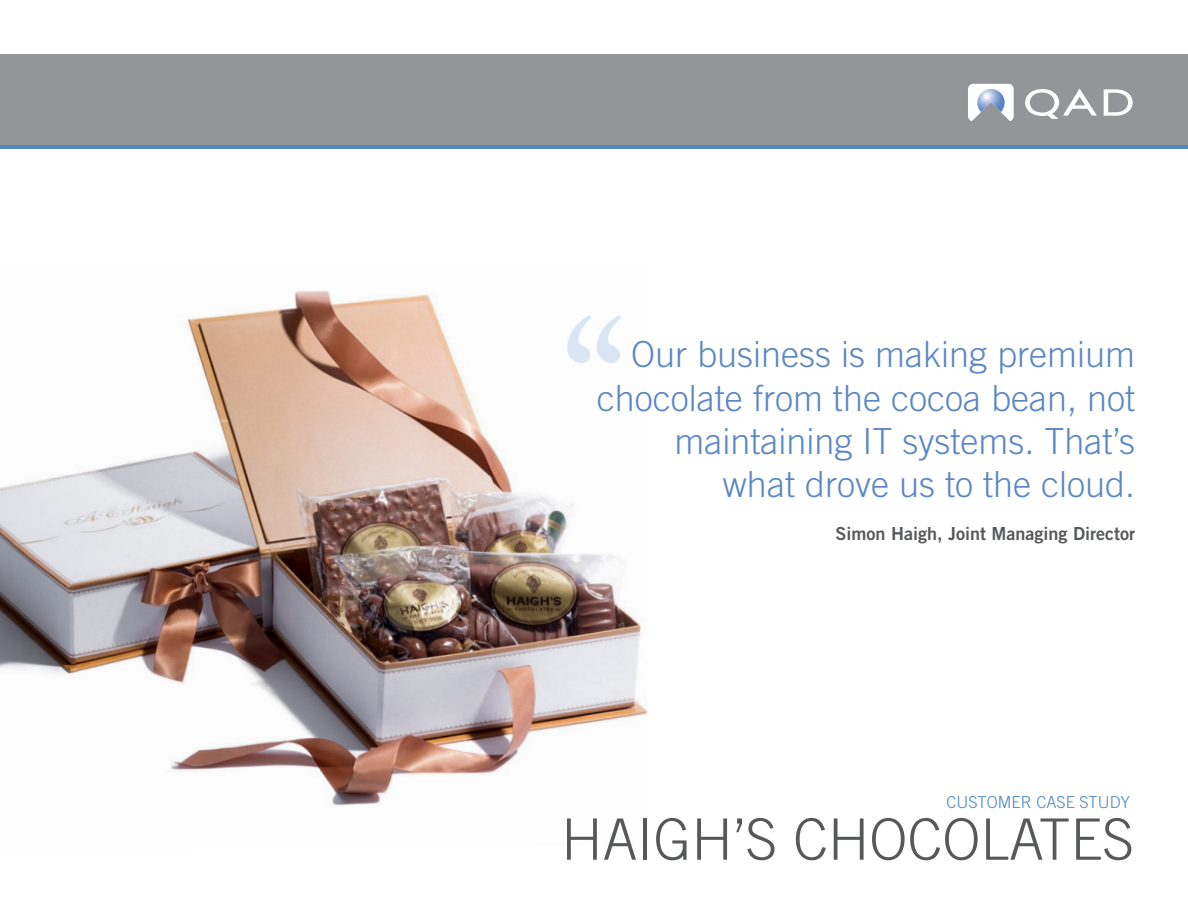
<style>
.page{position:relative;width:1188px;height:918px;background:#fff}
.page>*{position:absolute;margin:0;border:0;box-sizing:border-box;transform-origin:0 0}
.Cover_Title{font:300 57.15px "Trade Gothic LT Std";color:#57585a}
.t1{font:300 36px/43.2px "Trade Gothic LT Std";color:#5a87c5;text-align:right}
.t2{font:18px "Trade Gothic LT Std Bd 2";color:#57585a}
.t3{font:300 16.5px "Trade Gothic LT Std";color:#4887c5}
</style>
<div class="page">
<img style="left:0;top:290px;width:648px;height:516px">
<svg style="left:567px;top:316px;width:54px;height:47px"></svg>
<svg style="left:0;top:144px;width:1188px;height:5px;fill:#5786c5"></svg>
<div style="left:0;top:54px;width:1188px;height:90px;background:#939598"></div>
<svg style="left:1104px;top:89px;width:29px;height:27px"></svg>
<svg style="left:1025px;top:88px;width:72px;height:31px"></svg>
<svg style="left:968px;top:84px;width:46px;height:37px"></svg>
<p class="t1" style="left:597px;top:333px;width:540px">Our business is making premium chocolate from the cocoa bean, not maintaining IT systems. That’s what drove us to the cloud.</p>
<p class="t2" style="left:836px;top:523px;width:301px">Simon Haigh, Joint Managing Director</p>
<p class="t3" style="left:946px;top:792px;width:185px">CUSTOMER CASE STUDY</p>
<p class="Cover_Title" style="left:561px;top:806px;width:574px">HAIGH’S CHOCOLATES</p>
</div>
